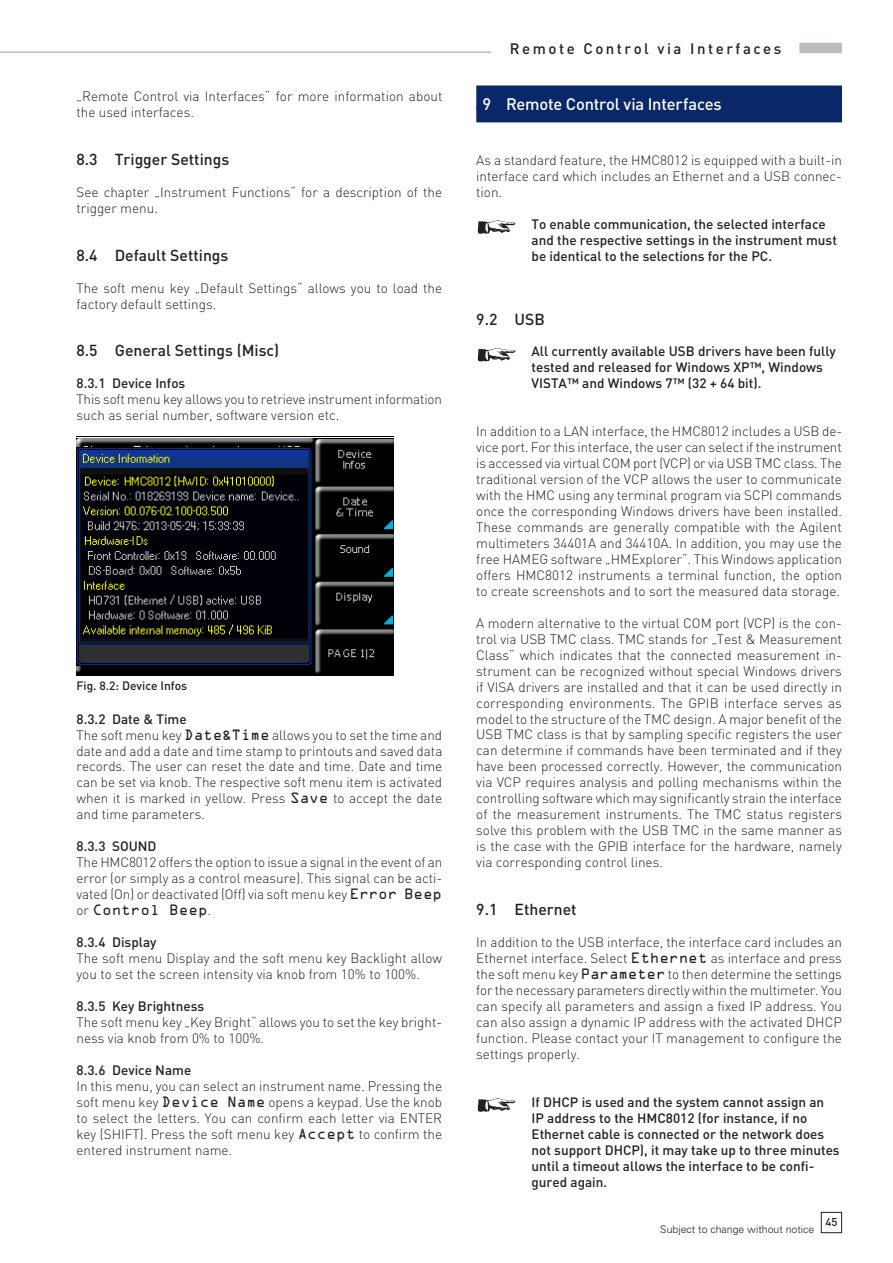
<style>
.page{position:relative;width:893px;height:1263px;background:#fff}
.page>*{position:absolute;margin:0;border:0;box-sizing:border-box;transform-origin:0 0}
.t1{font:500 16.5px "DIN";letter-spacing:-.01em;color:#fff}
.t2{font:500 15.75px "DIN";color:#231f20}
.t3{font:500 15px "DIN";letter-spacing:.17em;color:#231f20}
.t4{font:300 13.5px/15.9px "DIN";color:#231f20}
.t5{font:500 13.5px/15.9px "DIN";color:#231f20}
.t6{font:13.5px "OCRA Std";letter-spacing:-.01em;color:#231f20}
.t7{font:500 12px "DIN";color:#231f20}
.t8{font:500 11.25px "DIN";color:#231f20}
.t9{font:300 10.5px "Univers";color:#231f20}
.s1{font-weight:500}
.s2{font-family:"OCRA Std";font-weight:400}
.s3{font-family:"DIN";font-weight:300}
</style>
<div class="page">
<div style="left:799px;top:43px;width:43px;height:10px;background:#bcbdc0"></div>
<div style="left:821px;top:1212px;width:21px;height:21px;border:1px solid #231f20"></div>
<hr style="left:0;top:51px;width:740px;height:2px;background:#bcbdc0">
<div style="left:491px;top:46px;width:290px;height:12px;background:#fff"></div>
<img style="left:77px;top:437px;width:316px;height:239px">
<div style="left:476px;top:86px;width:366px;height:24px;background:#092769"></div>
<div style="left:476px;top:107px;width:366px;height:15px;background:#092769"></div>
<svg style="left:478px;top:220px;width:37px;height:14px"></svg>
<svg style="left:478px;top:348px;width:37px;height:13px"></svg>
<svg style="left:478px;top:1098px;width:37px;height:14px"></svg>
<p class="t4" style="left:76px;top:88px;width:367px">„Remote Control via Interfaces“ for more information about the used interfaces.</p>
<p class="t2" style="left:76px;top:149px;width:154px">8.3 Trigger Settings</p>
<p class="t4" style="left:76px;top:184px;width:367px">See chapter „Instrument Functions“ for a description of the trigger menu.</p>
<p class="t2" style="left:76px;top:245px;width:153px">8.4 Default Settings</p>
<p class="t4" style="left:76px;top:280px;width:367px">The soft menu key „Default Settings“ allows you to load the factory default settings.</p>
<p class="t2" style="left:76px;top:341px;width:204px">8.5 General Settings (M isc)</p>
<p class="t5" style="left:76px;top:375px;width:110px">8.3.1 Device Infos</p>
<p class="t4" style="left:76px;top:391px;width:367px">This soft menu key allows you to retrieve instrument information such as serial number, software version etc.</p>
<p class="t7" style="left:76px;top:678px;width:112px">Fig. 8.2: Device Infos</p>
<p class="t4" style="left:76px;top:711px;width:367px"><span class="s1">8.3.2 Date &amp; Time<br></span>The soft menu key <span class="s2">Date&amp;Time</span> allows you to set the time and date and add a date and time stamp to printouts and saved data records. The user can reset the date and time. Date and time can be set via knob. The respective soft menu item is activated when it is marked in yellow. Press <span class="s2">Save</span> to accept the date and time parameters.</p>
<p class="t5" style="left:76px;top:838px;width:82px">8.3.3 SOU ND</p>
<p class="t4" style="left:76px;top:854px;width:367px;text-align:justify">The HMC8012 offers the option to issue a signal in the event of an error (or simply as a control measure). This signal can be acti&shy;vated (On) or deactivated (Off) via soft menu key <span class="s2">Error Beep</span></p>
<p class="t6" style="left:76px;top:904px;width:136px"><span class="s3">or</span> Control Beep<span class="s3">.</span></p>
<p class="t5" style="left:76px;top:934px;width:82px">8.3.4 Display</p>
<p class="t4" style="left:76px;top:950px;width:367px">The soft menu Display and the soft menu key Backlight allow you to set the screen intensity via knob from 10% to 100%.</p>
<p class="t5" style="left:76px;top:998px;width:129px">8.3.5 Key Brightness</p>
<p class="t4" style="left:76px;top:1014px;width:367px">The soft menu key „Key Bright“ allows you to set the key bright&shy;ness via knob from 0% to 100%.</p>
<p class="t5" style="left:76px;top:1061px;width:116px">8.3.6 Device Name</p>
<p class="t4" style="left:76px;top:1078px;width:367px;text-align:justify">In this menu, you can select an instrument name. Pressing the soft menu key <span class="s2">Device Name</span> opens a keypad. Use the knob to select the letters. You can confirm each letter via ENTER key (SHIFT). Press the soft menu key <span class="s2">Accept</span> to confirm the entered instrument name.</p>
<p class="t3" style="left:510px;top:39px;width:273px">R emote Control via Interfaces</p>
<p class="t1" style="left:483px;top:93px;width:241px">9 Remote Control via Interfaces</p>
<p class="t4" style="left:476px;top:152px;width:367px;text-align:justify">As a standard feature, the HMC8012 is equipped with a built-in interface card which includes an Ethernet and a USB connec&shy;tion.</p>
<p class="t5" style="left:531px;top:215px;width:307px">To enable communication, the selected interface and the respective settings in the instrument must be identical to the selections for the PC.</p>
<p class="t2" style="left:476px;top:309px;width:70px">9.2 USB</p>
<p class="t5" style="left:531px;top:343px;width:306px">All currently available USB drivers have been fully tested and released for Windows XP™, Windows<br>VISTA™ and Windows 7™ (32 + 64 bit).</p>
<p class="t4" style="left:476px;top:423px;width:367px;text-align:justify">In addition to a LAN interface, the HMC8012 includes a USB de&shy;vice port. For this interface, the user can select if the instrument is accessed via virtual COM port (VCP) or via USB TMC class. The traditional version of the VCP allows the user to communicate with the HMC using any terminal program via SCPI commands once the corresponding Windows drivers have been installed.<br>These commands are generally compatible with the Agilent multimeters 34401A and 34410A. In addition, you may use the free HAMEG software „HMExplorer“. This Windows application offers HMC8012 instruments a terminal function, the option to create screenshots and to sort the measured data storage.</p>
<p class="t4" style="left:476px;top:615px;width:367px;text-align:justify">A modern alternative to the virtual COM port (VCP) is the con&shy;trol via USB TMC class. TMC stands for „Test &amp; Measurement Class“ which indicates that the connected measurement in&shy;strument can be recognized without special Windows drivers if VISA drivers are installed and that it can be used directly in corresponding environments. The GPIB interface serves as model to the structure of the TMC design. A major benefit of the USB TMC class is that by sampling specific registers the user can determine if commands have been terminated and if they have been processed correctly. However, the communication via VCP requires analysis and polling mechanisms within the controlling software which may significantly strain the interface of the measurement instruments. The TMC status registers solve this problem with the USB TMC in the same manner as is the case with the GPIB interface for the hardware, namely via corresponding control lines.</p>
<p class="t2" style="left:476px;top:899px;width:102px">9.1 Ethernet</p>
<p class="t4" style="left:476px;top:934px;width:367px;text-align:justify">In addition to the USB interface, the interface card includes an Ethernet interface. Select <span class="s2">Ethernet</span> as interface and press the soft menu key <span class="s2">Parameter</span> to then determine the settings for the necessary parameters directly within the multimeter. You can specify all parameters and assign a fixed IP address. You can also assign a dynamic IP address with the activated DHCP function. Please contact your IT management to configure the settings properly.</p>
<p class="t5" style="left:531px;top:1093px;width:310px">If DHCP is used and the system cannot assign an IP address to the HMC8012 (for instance, if no Ethernet cable is connected or the network does not support DHCP), it may take up to three minutes until a timeout allows the interface to be confi&shy;gured again.</p>
<p class="t9" style="left:660px;top:1222px;width:156px">Subject to change without notice</p>
<p class="t8" style="left:826px;top:1215px;width:13px">45</p>
</div>
